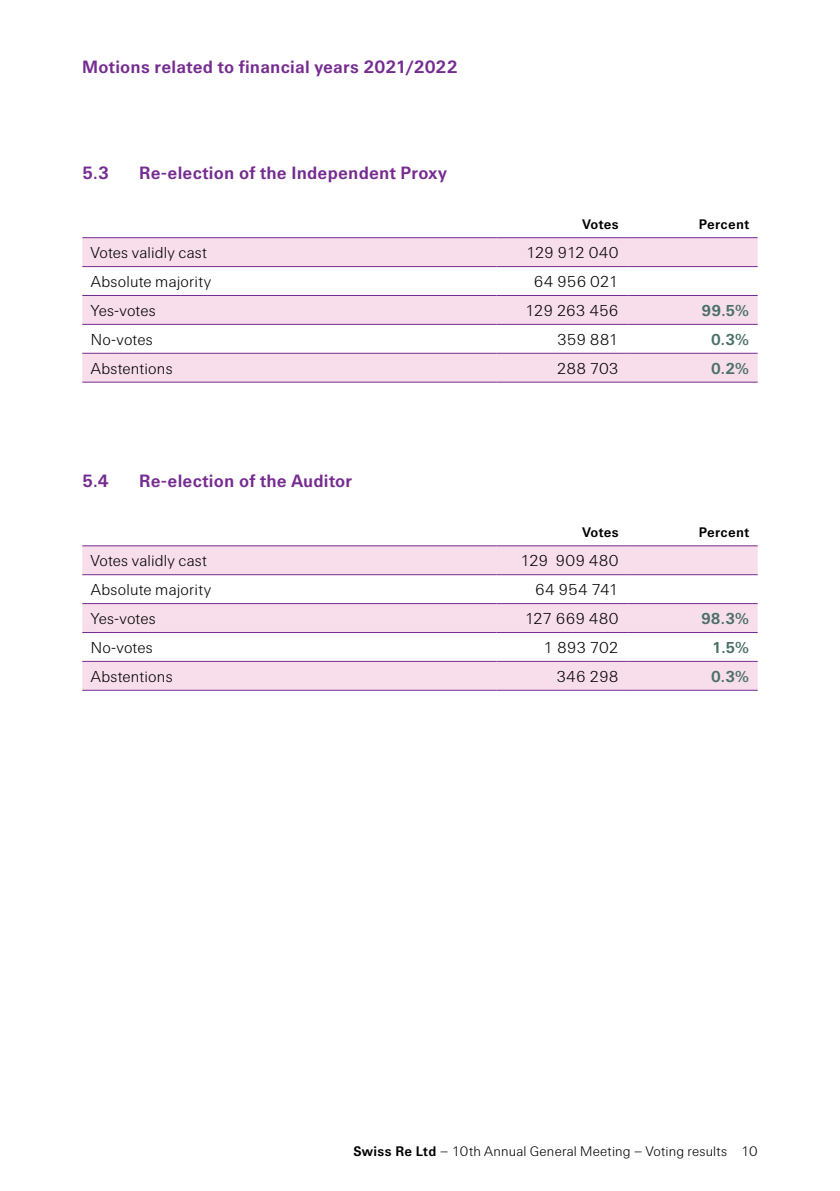
<style>
.page{position:relative;width:840px;height:1191px;background:#fff}
.page>*{position:absolute;margin:0;border:0;box-sizing:border-box;transform-origin:0 0}
.t1{font:700 18px "Swiss Re Sans OT";letter-spacing:.01em;color:#752b90}
.t2{font:300 16px "Swiss Re Sans OT";letter-spacing:.01em;color:#000}
.t3{font:700 16px "Swiss Re Sans OT";color:#4a6f68}
.t4{font:300 16px "Swiss Re Sans OT";letter-spacing:-.025em;color:#000}
.t5{font:300 14px "Swiss Re Sans OT";letter-spacing:.015em;color:#000}
.t6{font:700 14px "Swiss Re Sans OT";letter-spacing:.025em;color:#000}
.s1{font-weight:700}
</style>
<div class="page">
<svg style="left:82px;top:238px;width:675px;height:144px;fill:#f8deeb"></svg>
<hr style="left:82px;top:237px;width:414px;height:1px;background:#752b90">
<hr style="left:496px;top:237px;width:130px;height:1px;background:#752b90">
<hr style="left:626px;top:237px;width:131px;height:1px;background:#752b90">
<hr style="left:82px;top:266px;width:414px;height:1px;background:#752b90">
<hr style="left:496px;top:266px;width:130px;height:1px;background:#752b90">
<hr style="left:626px;top:266px;width:131px;height:1px;background:#752b90">
<hr style="left:82px;top:295px;width:414px;height:1px;background:#752b90">
<hr style="left:496px;top:295px;width:130px;height:1px;background:#752b90">
<hr style="left:626px;top:295px;width:131px;height:1px;background:#752b90">
<hr style="left:82px;top:324px;width:414px;height:1px;background:#752b90">
<hr style="left:496px;top:324px;width:130px;height:1px;background:#752b90">
<hr style="left:626px;top:324px;width:131px;height:1px;background:#752b90">
<hr style="left:82px;top:353px;width:414px;height:1px;background:#752b90">
<hr style="left:496px;top:353px;width:130px;height:1px;background:#752b90">
<hr style="left:626px;top:353px;width:131px;height:1px;background:#752b90">
<hr style="left:82px;top:382px;width:414px;height:1px;background:#752b90">
<hr style="left:496px;top:382px;width:130px;height:1px;background:#752b90">
<hr style="left:626px;top:382px;width:131px;height:1px;background:#752b90">
<svg style="left:82px;top:546px;width:675px;height:144px;fill:#f8deeb"></svg>
<hr style="left:82px;top:545px;width:414px;height:1px;background:#752b90">
<hr style="left:496px;top:545px;width:130px;height:1px;background:#752b90">
<hr style="left:626px;top:545px;width:131px;height:1px;background:#752b90">
<hr style="left:82px;top:574px;width:414px;height:1px;background:#752b90">
<hr style="left:496px;top:574px;width:130px;height:1px;background:#752b90">
<hr style="left:626px;top:574px;width:131px;height:1px;background:#752b90">
<hr style="left:82px;top:603px;width:414px;height:1px;background:#752b90">
<hr style="left:496px;top:603px;width:130px;height:1px;background:#752b90">
<hr style="left:626px;top:603px;width:131px;height:1px;background:#752b90">
<hr style="left:82px;top:632px;width:414px;height:1px;background:#752b90">
<hr style="left:496px;top:632px;width:130px;height:1px;background:#752b90">
<hr style="left:626px;top:632px;width:131px;height:1px;background:#752b90">
<hr style="left:82px;top:661px;width:414px;height:1px;background:#752b90">
<hr style="left:496px;top:661px;width:130px;height:1px;background:#752b90">
<hr style="left:626px;top:661px;width:131px;height:1px;background:#752b90">
<hr style="left:82px;top:690px;width:414px;height:1px;background:#752b90">
<hr style="left:496px;top:690px;width:130px;height:1px;background:#752b90">
<hr style="left:626px;top:690px;width:131px;height:1px;background:#752b90">
<p class="t1" style="left:82px;top:56px;width:376px">Motions related to financial years 2021/2022</p>
<p class="t1" style="left:82px;top:162px;width:28px">5.3</p>
<p class="t1" style="left:139px;top:162px;width:309px">Re-election of the Independent Proxy</p>
<p class="t6" style="left:582px;top:216px;width:38px">Votes</p>
<p class="t6" style="left:698px;top:216px;width:52px">Percent</p>
<p class="t2" style="left:91px;top:243px;width:118px">Votes validly cast</p>
<p class="t4" style="left:526px;top:243px;width:94px">129 912 040</p>
<p class="t2" style="left:91px;top:272px;width:122px">Absolute majority</p>
<p class="t2" style="left:533px;top:272px;width:86px">64 956 021</p>
<p class="t2" style="left:91px;top:301px;width:66px">Yes-votes</p>
<p class="t2" style="left:525px;top:301px;width:95px">129 263 456</p>
<p class="t3" style="left:701px;top:301px;width:49px">99.5%</p>
<p class="t2" style="left:91px;top:330px;width:63px">No-votes</p>
<p class="t2" style="left:556px;top:330px;width:63px">359 881</p>
<p class="t3" style="left:710px;top:330px;width:39px">0.3%</p>
<p class="t2" style="left:91px;top:359px;width:83px">Abstentions</p>
<p class="t2" style="left:556px;top:359px;width:63px">288 703</p>
<p class="t3" style="left:710px;top:359px;width:40px">0.2%</p>
<p class="t1" style="left:82px;top:470px;width:28px">5.4</p>
<p class="t1" style="left:139px;top:470px;width:214px">Re-election of the Auditor</p>
<p class="t6" style="left:582px;top:524px;width:38px">Votes</p>
<p class="t6" style="left:698px;top:524px;width:52px">Percent</p>
<p class="t2" style="left:91px;top:551px;width:118px">Votes validly cast</p>
<p class="t2" style="left:520px;top:551px;width:99px">129 909 480</p>
<p class="t2" style="left:91px;top:580px;width:122px">Absolute majority</p>
<p class="t2" style="left:535px;top:580px;width:85px">64 954 741</p>
<p class="t2" style="left:91px;top:609px;width:66px">Yes-votes</p>
<p class="t2" style="left:524px;top:609px;width:95px">127 669 480</p>
<p class="t3" style="left:700px;top:609px;width:50px">98.3%</p>
<p class="t2" style="left:91px;top:638px;width:63px">No-votes</p>
<p class="t2" style="left:543px;top:638px;width:76px">1 893 702</p>
<p class="t3" style="left:711px;top:638px;width:38px">1.5%</p>
<p class="t2" style="left:91px;top:667px;width:83px">Abstentions</p>
<p class="t2" style="left:556px;top:667px;width:64px">346 298</p>
<p class="t3" style="left:710px;top:667px;width:39px">0.3%</p>
<p class="t5" style="left:353px;top:1143px;width:405px"><span class="s1">Swiss Re Ltd</span> – 10th Annual General Meeting – Voting results 10</p>
</div>
